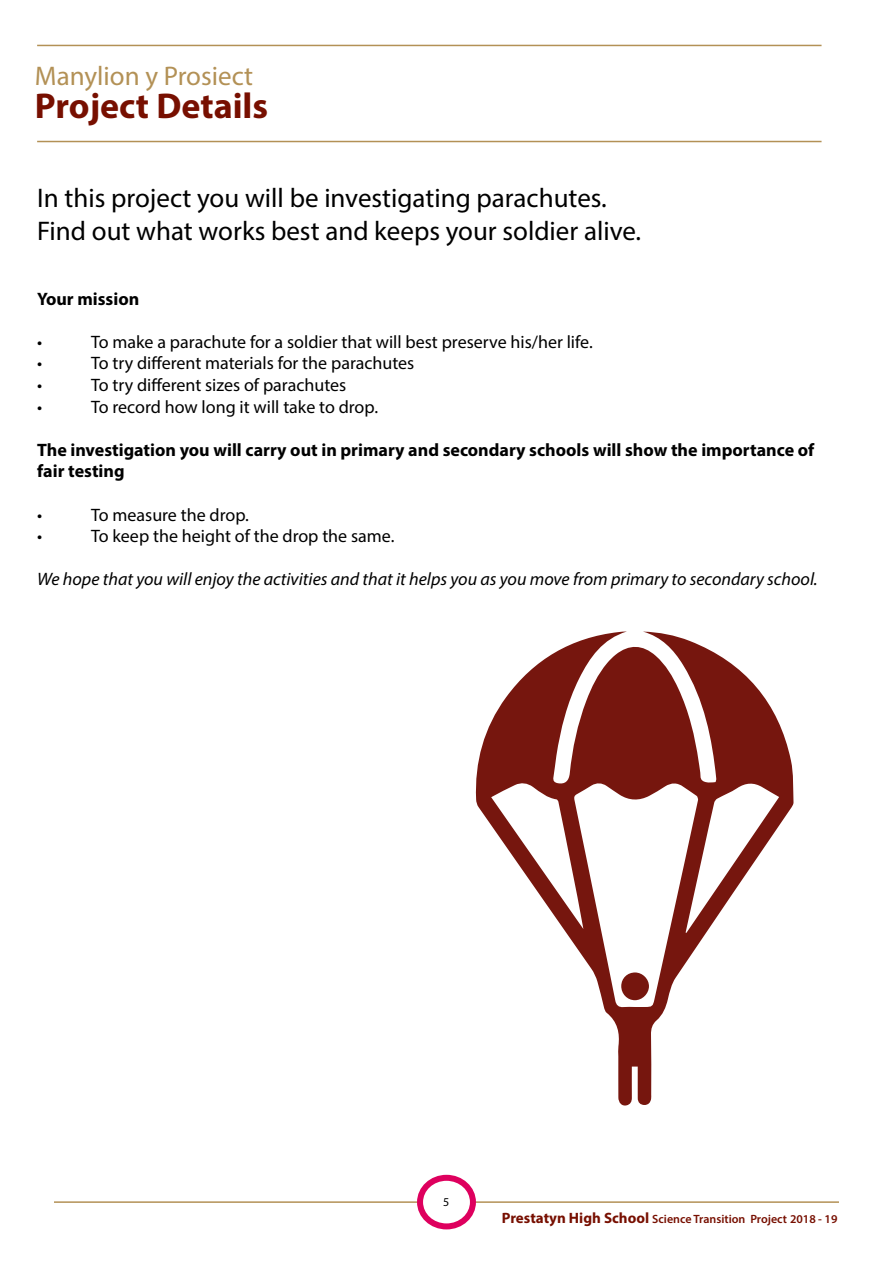
<style>
.page{position:relative;width:893px;height:1263px;background:#fff}
.page>*{position:absolute;margin:0;border:0;box-sizing:border-box;transform-origin:0 0}
.t1{font:700 36px "Myriad Pro";color:#770f00}
.t2{font:27px/32.4px "Myriad Pro";color:#000}
.t3{font:27px "Myriad Pro";color:#b39156}
.t4{font:18px "Myriad Pro";color:#000}
.t5{font:700 18px/21.6px "Myriad Pro";color:#000}
.t6{font:italic 18px "Myriad Pro";color:#000}
.t7{font:600 12px "Myriad Pro";color:#770f00}
.t8{font:12px "Myriad Pro";color:#000}
.s1{font-weight:700;font-size:15px}
</style>
<div class="page">
<hr style="left:54px;top:1201px;width:785px;height:2px;background:#b39156">
<div style="left:420px;top:1178px;width:53px;height:48px;background:#fff;border-radius:50%"></div>
<div style="left:417px;top:1175px;width:59px;height:54px;border:6px solid #de005e;border-radius:50%"></div>
<hr style="left:37px;top:45px;width:784px;height:1px;background:#b39156">
<hr style="left:37px;top:141px;width:784px;height:1px;background:#b39156">
<svg style="left:475px;top:631px;width:319px;height:475px"></svg>
<div style="left:621px;top:972px;width:28px;height:28px;background:#76160e;border-radius:50%"></div>
<h2 class="t3" style="left:35px;top:60px;width:220px">Manylion y Prosiect</h2>
<h1 class="t1" style="left:35px;top:83px;width:235px">Project Details</h1>
<h2 class="t2" style="left:37px;top:182px;width:606px">In this project you will be investigating parachutes.<br>Find out what works best and keeps your soldier alive.</h2>
<p class="t5" style="left:37px;top:287px;width:104px">Your mission</p>
<p class="t4" style="left:37px;top:331px;width:7px">•</p>
<p class="t4" style="left:91px;top:331px;width:503px">To make a parachute for a soldier that will best preserve his/her life.</p>
<p class="t4" style="left:37px;top:352px;width:7px">•</p>
<p class="t4" style="left:91px;top:352px;width:325px">To try different materials for the parachutes</p>
<p class="t4" style="left:37px;top:374px;width:7px">•</p>
<p class="t4" style="left:91px;top:374px;width:257px">To try different sizes of parachutes</p>
<p class="t4" style="left:37px;top:395px;width:7px">•</p>
<p class="t4" style="left:91px;top:395px;width:288px">To record how long it will take to drop.</p>
<p class="t5" style="left:37px;top:438px;width:779px">The investigation you will carry out in primary and secondary schools will show the importance of fair testing</p>
<p class="t4" style="left:37px;top:503px;width:7px">•</p>
<p class="t4" style="left:91px;top:503px;width:159px">To measure the drop.</p>
<p class="t4" style="left:37px;top:525px;width:7px">•</p>
<p class="t4" style="left:91px;top:525px;width:305px">To keep the height of the drop the same.</p>
<p class="t6" style="left:37px;top:568px;width:782px">We hope that you will enjoy the activities and that it helps you as you move from primary to secondary school.</p>
<p class="t8" style="left:443px;top:1194px;width:8px">5</p>
<p class="t7" style="left:502px;top:1212px;width:337px"><span class="s1">Prestatyn High School</span> Science Transition Project 2018 - 19</p>
</div>
